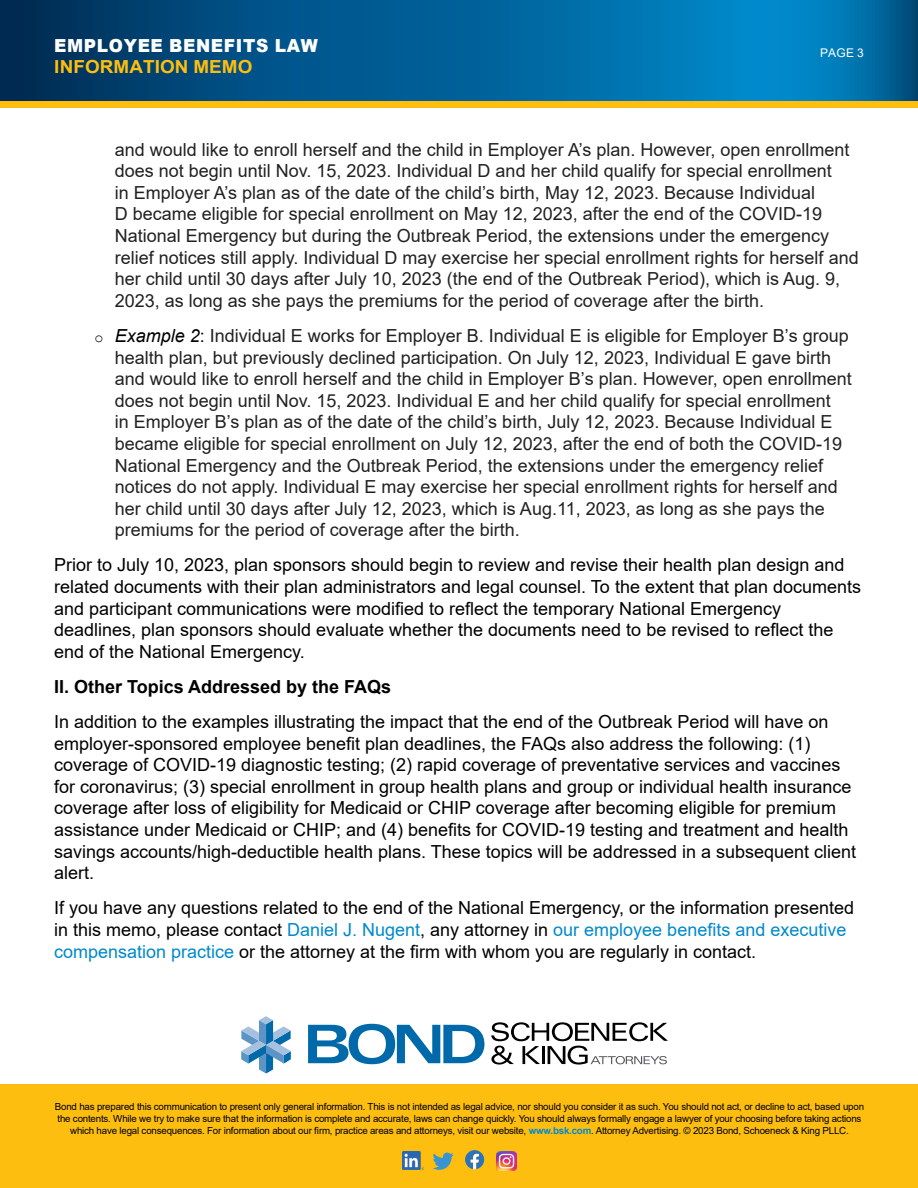
<style>
.page{position:relative;width:918px;height:1188px;background:#fff}
.page>*{position:absolute;margin:0;border:0;box-sizing:border-box;transform-origin:0 0}
.t1{font:18px/21.6px "Arial";color:#212121}
.t2{font:18px/21.6px "Arial";color:#000}
.t3{font:700 18px "Arial";color:#000}
.t4{font:900 18px "Arial";letter-spacing:.035em;color:#fff;scale:.95 1}
.t5{font:700 18px "Arial";letter-spacing:.005em;color:#febe10;scale:1.05 1}
.t6{font:12px "Arial";color:#fff}
.t7{font:9.75px/11.7px "Arial";letter-spacing:-.02em;color:#000;text-align:center}
.s1{font-family:"Courier New";font-size:15px;color:#000}
.s2{font-style:italic;color:#000}
.s3{color:#000}
.s4{color:#0089cc}
.s5{font-weight:700;color:#0089cc}
</style>
<div class="page">
<div style="left:0;top:1084px;width:918px;height:104px;background:#febe10"></div>
<svg style="left:241px;top:1016px;width:50px;height:58px"></svg>
<svg style="left:308px;top:1024px;width:176px;height:40px"></svg>
<svg style="left:491px;top:1022px;width:177px;height:43px"></svg>
<img style="left:402px;top:1151px;width:22px;height:18px">
<svg style="left:433px;top:1153px;width:21px;height:17px"></svg>
<svg style="left:465px;top:1150px;width:19px;height:19px"></svg>
<img style="left:497px;top:1151px;width:19px;height:20px">
<div style="left:0;top:54px;width:918px;height:54px;background:#febe10"></div>
<svg style="left:0;top:0;width:918px;height:101px;background:#005f96"></svg>
<p class="t4" style="left:54px;top:32px;width:279px">EMPLOYEE BENEFITS LAW</p>
<p class="t5" style="left:54px;top:54px;width:190px">INFORMATION MEMO</p>
<p class="t6" style="left:820px;top:45px;width:45px">PAGE 3</p>
<p class="t1" style="left:115px;top:138px;width:745px">and would like to enroll herself and the child in Employer A’s plan. However, open enrollment does not begin until Nov. 15, 2023. Individual D and her child qualify for special enrollment<br>in Employer A’s plan as of the date of the child’s birth, May 12, 2023. Because Individual<br>D became eligible for special enrollment on May 12, 2023, after the end of the COVID-19<br>National Emergency but during the Outbreak Period, the extensions under the emergency relief notices still apply. Individual D may exercise her special enrollment rights for herself and her child until 30 days after July 10, 2023 (the end of the Outbreak Period), which is Aug. 9, 2023, as long as she pays the premiums for the period of coverage after the birth.</p>
<p class="t1" style="left:115px;top:325px;width:739px;text-indent:-20px"><span class="s1">o</span> <span class="s2">Example 2</span><span class="s3">:</span> Individual E works for Employer B. Individual E is eligible for Employer B’s group health plan, but previously declined participation. On July 12, 2023, Individual E gave birth and would like to enroll herself and the child in Employer B’s plan. However, open enrollment does not begin until Nov. 15, 2023. Individual E and her child qualify for special enrollment<br>in Employer B’s plan as of the date of the child’s birth, July 12, 2023. Because Individual E became eligible for special enrollment on July 12, 2023, after the end of both the COVID-19<br>National Emergency and the Outbreak Period, the extensions under the emergency relief notices do not apply. Individual E may exercise her special enrollment rights for herself and her child until 30 days after July 12, 2023, which is Aug.11, 2023, as long as she pays the premiums for the period of coverage after the birth.</p>
<p class="t2" style="left:54px;top:554px;width:809px">Prior to July 10, 2023, plan sponsors should begin to review and revise their health plan design and related documents with their plan administrators and legal counsel. To the extent that plan documents and participant communications were modified to reflect the temporary National Emergency deadlines, plan sponsors should evaluate whether the documents need to be revised to reflect the end of the National Emergency.</p>
<p class="t3" style="left:54px;top:674px;width:339px">II. Other Topics Addressed by the FAQs</p>
<p class="t2" style="left:54px;top:711px;width:804px">In addition to the examples illustrating the impact that the end of the Outbreak Period will have on employer-sponsored employee benefit plan deadlines, the FAQs also address the following: (1) coverage of COVID-19 diagnostic testing; (2) rapid coverage of preventative services and vaccines for coronavirus; (3) special enrollment in group health plans and group or individual health insurance coverage after loss of eligibility for Medicaid or CHIP coverage after becoming eligible for premium assistance under Medicaid or CHIP; and (4) benefits for COVID-19 testing and treatment and health savings accounts/high-deductible health plans. These topics will be addressed in a subsequent client alert.</p>
<p class="t2" style="left:54px;top:897px;width:802px">If you have any questions related to the end of the National Emergency, or the information presented in this memo, please contact <span class="s4">Daniel J. Nugent</span>, any attorney in <span class="s4">our employee benefits and executive compensation practice</span> or the attorney at the firm with whom you are regularly in contact.</p>
<p class="t7" style="left:55px;top:1101px;width:811px">Bond has prepared this communication to present only general information. This is not intended as legal advice, nor should you consider it as such. You should not act, or decline to act, based upon the contents. While we try to make sure that the information is complete and accurate, laws can change quickly. You should always formally engage a lawyer of your choosing before taking actions which have legal consequences. For information about our firm, practice areas and attorneys, visit our website, <span class="s5">www.bsk.com</span>. Attorney Advertising. © 2023 Bond, Schoeneck &amp; King PLLC.</p>
</div>
